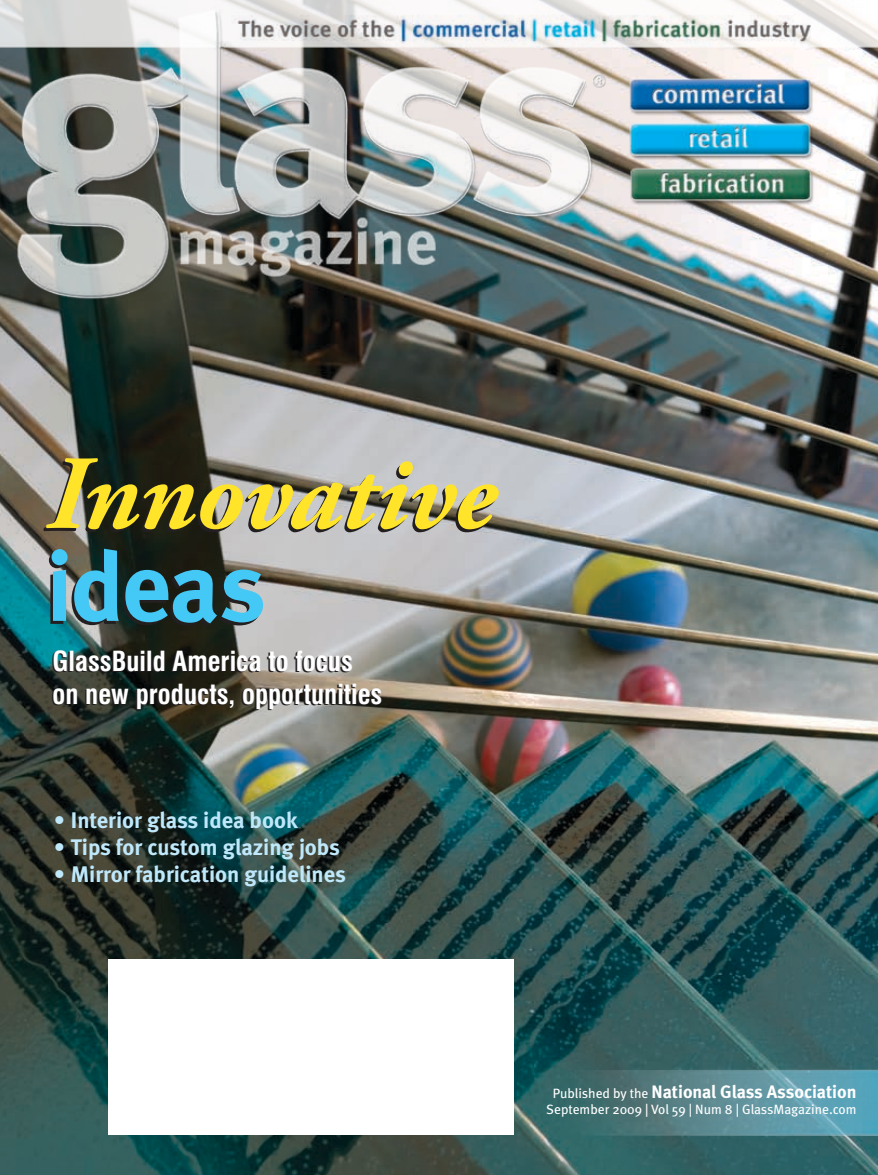
<style>
.page{position:relative;width:878px;height:1175px;background:#fff}
.page>*{position:absolute;margin:0;border:0;box-sizing:border-box;transform-origin:0 0}
.t1{font:italic 700 105px "Adobe Garamond Pro";letter-spacing:-.01em;color:#ffe42a}
.t2{font:700 97.5px "Meta";letter-spacing:-.02em;color:#44c8f5}
.t3{font:700 condensed 27px/32.4px "Swiss 721 BT";color:#fff}
.t4{font:700 22.5px "Meta";color:#bfe8fb}
.t5{font:700 18px "Meta";color:#fff}
.t6{font:13.5px "Meta";color:#fff}
.s1{font-weight:400;font-size:13.5px}
</style>
<div class="page">
<img style="left:0;top:0;width:878px;height:1174px">
<div style="left:108px;top:958px;width:405px;height:176px;background:#fff"></div>
<h1 class="t1" style="left:46px;top:434px;width:451px">Innovative</h1>
<h2 class="t2" style="left:46px;top:529px;width:221px">ideas</h2>
<p class="t3" style="left:53px;top:645px;width:331px">GlassBuild America to focus on new products, opportunities</p>
<p class="t4" style="left:54px;top:806px;width:245px">• Interior glass idea book</p>
<p class="t4" style="left:54px;top:833px;width:287px">• Tips for custom glazing jobs</p>
<p class="t4" style="left:54px;top:860px;width:293px">• Mirror fabrication guidelines</p>
<p class="t5" style="left:553px;top:1080px;width:305px"><span class="s1">Published by the</span> National Glass Association</p>
<p class="t6" style="left:546px;top:1101px;width:312px">September 2009 | Vol 59 | Num 8 | GlassMagazine.com</p>
</div>
